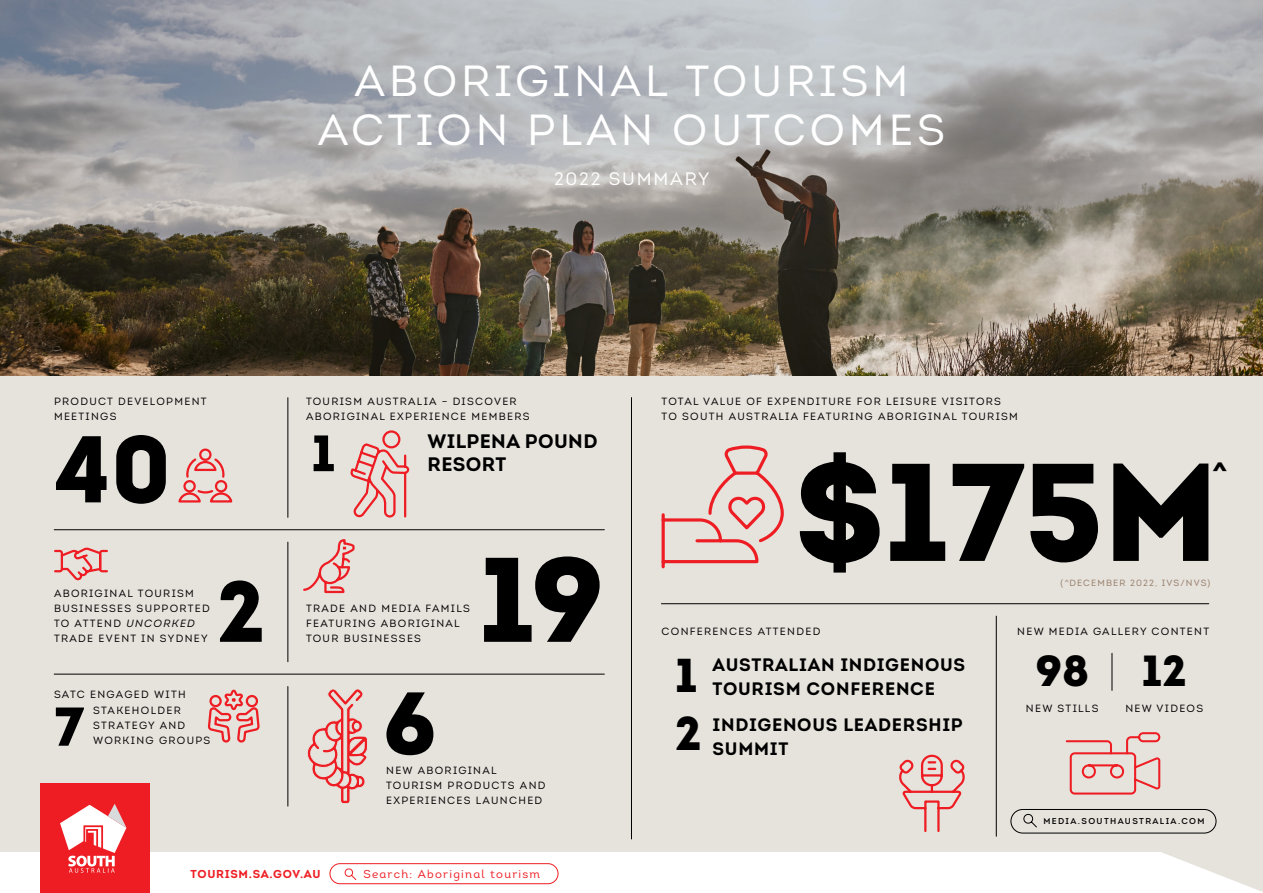
<style>
.page{position:relative;width:1263px;height:893px;background:#e6e2dc}
.page>*{position:absolute;margin:0;border:0;box-sizing:border-box;transform-origin:0 0}
.t1{font:900 138.75px "Adelaide Intro";color:#000}
.t2{font:900 120px "Adelaide Intro";color:#000}
.t3{font:900 94.5px "Adelaide Intro";color:#000}
.t4{font:900 87.45px "Adelaide Intro";color:#000}
.t5{font:900 86.25px "Adelaide Intro";color:#000}
.t6{font:900 54.6px "Adelaide Intro";color:#000}
.t7{font:900 51px "Adelaide Intro";color:#000}
.t8{font:900 47.55px "Adelaide Intro";color:#000}
.t9{font:43.5px/49.5px "Adelaide Intro";letter-spacing:.09em;color:#fff;text-align:center}
.t10{font:900 43.5px "Adelaide Intro";color:#000}
.t11{font:900 27.6px "Adelaide Intro";color:#000}
.t12{font:700 19.5px/23.4px "Adelaide Intro";letter-spacing:.02em;color:#000}
.t13{font:700 18px/24px "Adelaide Intro";letter-spacing:.04em;color:#000}
.t14{font:18px "Adelaide Intro";letter-spacing:.1em;color:#fff}
.t15{font:11.55px "Adelaide Intro";letter-spacing:.11em;color:#ee1d23}
.t16{font:700 11.55px "Adelaide Intro";letter-spacing:.06em;color:#ee1d23}
.t17{font:10.5px/15px "Adelaide Intro";letter-spacing:.125em;color:#000}
.t18{font:9px "Adelaide Intro";letter-spacing:.125em;color:#947c68}
.t19{font:600 8.55px "Adelaide Intro";letter-spacing:.16em;color:#000}
.s1{font-style:italic}
</style>
<div class="page">
<svg style="left:350px;top:430px;width:60px;height:88px"></svg>
<svg style="left:661px;top:445px;width:123px;height:124px"></svg>
<img style="left:0;top:0;width:1263px;height:375px">
<div style="left:0;top:852px;width:1263px;height:41px;background:#fff"></div>
<div style="left:40px;top:783px;width:110px;height:110px;background:#ee1d23"></div>
<svg style="left:60px;top:804px;width:66px;height:69px"></svg>
<hr style="left:631px;top:398px;width:1px;height:441px;background:#000">
<hr style="left:288px;top:542px;width:1px;height:120px;background:#000">
<hr style="left:288px;top:686px;width:1px;height:120px;background:#000">
<hr style="left:996px;top:616px;width:1px;height:220px;background:#000">
<hr style="left:1112px;top:653px;width:1px;height:37px;background:#000">
<hr style="left:288px;top:398px;width:1px;height:119px;background:#000">
<hr style="left:661px;top:603px;width:548px;height:1px;background:#000">
<hr style="left:54px;top:529px;width:550px;height:1px;background:#000">
<hr style="left:54px;top:674px;width:550px;height:1px;background:#000">
<svg style="left:307px;top:689px;width:61px;height:115px"></svg>
<svg style="left:1065px;top:732px;width:96px;height:63px"></svg>
<svg style="left:303px;top:539px;width:52px;height:55px"></svg>
<svg style="left:207px;top:689px;width:53px;height:54px"></svg>
<svg style="left:178px;top:448px;width:55px;height:55px"></svg>
<svg style="left:54px;top:547px;width:54px;height:34px"></svg>
<svg style="left:899px;top:754px;width:66px;height:78px"></svg>
<div style="left:1011px;top:809px;width:205px;height:24px;border:1px solid #000;border-radius:12px"></div>
<svg style="left:1023px;top:814px;width:14px;height:14px"></svg>
<svg style="left:344px;top:868px;width:13px;height:12px"></svg>
<div style="left:330px;top:863px;width:228px;height:21px;border:1px solid #ee1d23;border-radius:10px"></div>
<p class="t9" style="left:318px;top:56px;width:629px">ABORIGINAL TOURISM<br>ACTION PLAN OUTCOMES</p>
<p class="t14" style="left:554px;top:167px;width:157px">2022 SUMMARY</p>
<p class="t17" style="left:54px;top:394px;width:154px">PRODUCT DEVELOPMENT<br>MEETINGS</p>
<p class="t3" style="left:54px;top:407px;width:119px">40</p>
<p class="t17" style="left:54px;top:586px;width:157px">ABORIGINAL TOURISM<br>BUSINESSES SUPPORTED<br>TO ATTEND <span class="s1">UNCORKED<br></span>TRADE EVENT IN SYDNEY</p>
<p class="t5" style="left:216px;top:555px;width:51px">2</p>
<p class="t17" style="left:54px;top:686px;width:133px">SATC ENGAGED WITH</p>
<p class="t6" style="left:54px;top:691px;width:32px">7</p>
<p class="t17" style="left:93px;top:703px;width:119px">STAKEHOLDER<br>STRATEGY AND<br>WORKING GROUPS</p>
<p class="t17" style="left:306px;top:394px;width:225px">TOURISM AUSTRALIA – DISCOVER<br>ABORIGINAL EXPERIENCE MEMBERS</p>
<p class="t7" style="left:311px;top:420px;width:26px">1</p>
<p class="t12" style="left:427px;top:429px;width:172px">WILPENA POUND<br>RESORT</p>
<p class="t17" style="left:306px;top:601px;width:165px">TRADE AND MEDIA FAMILS<br>FEATURING ABORIGINAL</p>
<p class="t17" style="left:306px;top:631px;width:116px">TOUR BUSINESSES</p>
<p class="t2" style="left:478px;top:521px;width:128px">19</p>
<p class="t4" style="left:383px;top:666px;width:55px">6</p>
<p class="t17" style="left:386px;top:762px;width:161px">NEW ABORIGINAL<br>TOURISM PRODUCTS AND<br>EXPERIENCES LAUNCHED</p>
<p class="t17" style="left:662px;top:394px;width:358px">TOTAL VALUE OF EXPENDITURE FOR LEISURE VISITORS<br>TO SOUTH AUSTRALIA FEATURING ABORIGINAL TOURISM</p>
<p class="t1" style="left:794px;top:421px;width:426px">$175M</p>
<p class="t11" style="left:1212px;top:454px;width:18px">^</p>
<p class="t17" style="left:662px;top:624px;width:160px">CONFERENCES ATTENDED</p>
<p class="t18" style="left:1060px;top:578px;width:151px">(^DECEMBER 2022, IVS/NVS)</p>
<p class="t17" style="left:1017px;top:624px;width:193px">NEW MEDIA GALLERY CONTENT</p>
<p class="t8" style="left:675px;top:644px;width:24px">1</p>
<p class="t10" style="left:1035px;top:642px;width:55px">98</p>
<p class="t10" style="left:1141px;top:642px;width:47px">12</p>
<p class="t8" style="left:675px;top:702px;width:28px">2</p>
<p class="t13" style="left:712px;top:653px;width:254px">AUSTRALIAN INDIGENOUS<br>TOURISM CONFERENCE</p>
<p class="t13" style="left:712px;top:713px;width:252px">INDIGENOUS LEADERSHIP<br>SUMMIT</p>
<p class="t17" style="left:1026px;top:701px;width:74px">NEW STILLS</p>
<p class="t17" style="left:1125px;top:701px;width:79px">NEW VIDEOS</p>
<p class="t19" style="left:1043px;top:816px;width:163px">MEDIA.SOUTHAUSTRALIA.COM</p>
<p class="t16" style="left:191px;top:866px;width:132px">TOURISM.SA.GOV.AU</p>
<p class="t15" style="left:363px;top:867px;width:178px">Search: Aboriginal tourism</p>
</div>
